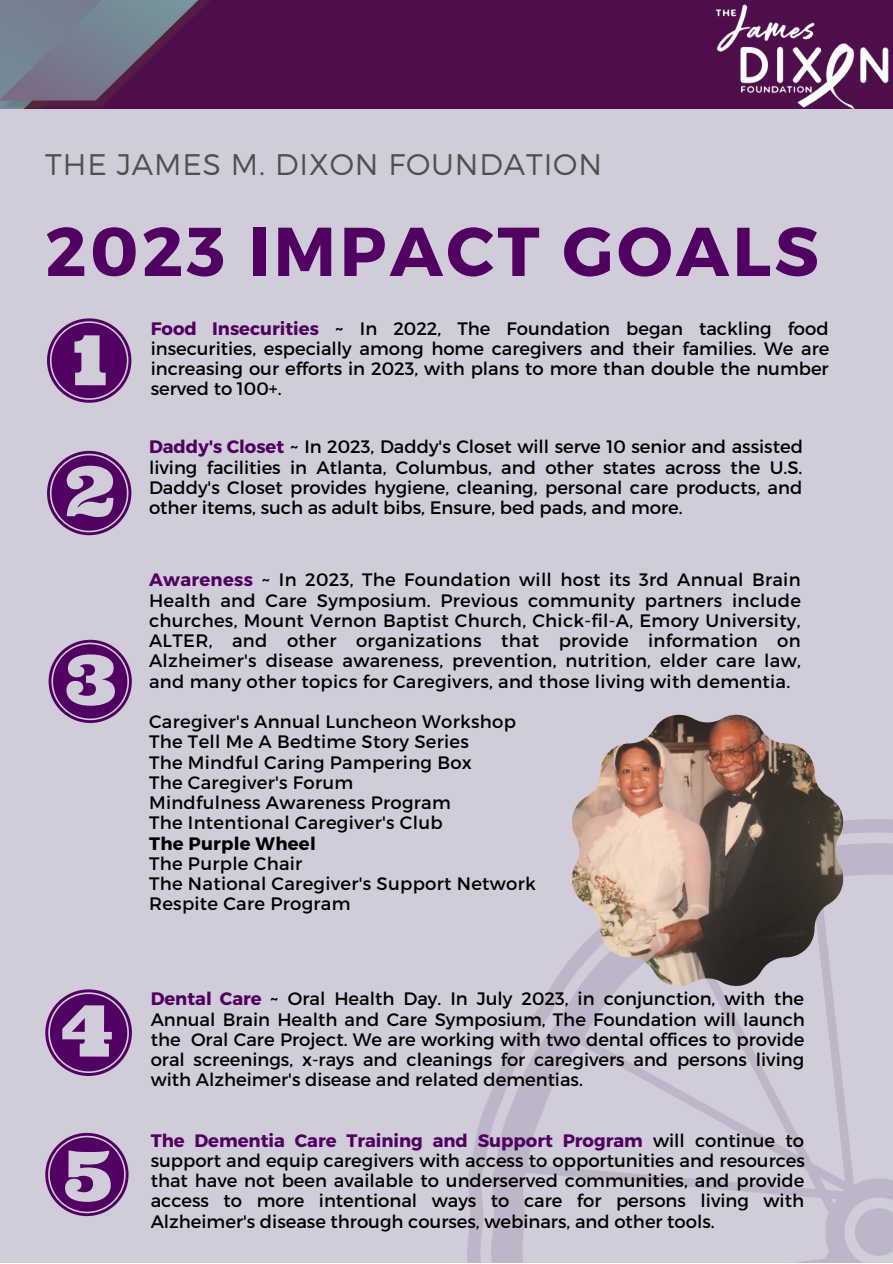
<style>
.page{position:relative;width:893px;height:1264px;background:#fff}
.page>*{position:absolute;margin:0;border:0;box-sizing:border-box;transform-origin:0 0}
.t1{font:700 68.85px "Montserrat";letter-spacing:.05em;color:#510161}
.t2{font:300 29.7px "Montserrat";letter-spacing:.03em;color:#4f4f4f}
.t3{font:18px/20.2px "Montserrat";letter-spacing:.015em;color:#000;text-align:justify}
.t4{font:700 18px "Montserrat";letter-spacing:.015em;color:#000}
.s1{font-weight:700;color:#510161}
</style>
<div class="page">
<div style="left:0;top:0;width:892px;height:1262px;background:#d1ccd9"></div>
<div style="left:0;top:0;width:892px;height:109px;background:#4e0e4c"></div>
<img style="left:0;top:0;width:209px;height:109px">
<svg style="left:47px;top:318px;width:84px;height:85px"></svg>
<svg style="left:47px;top:451px;width:84px;height:84px"></svg>
<svg style="left:49px;top:639px;width:83px;height:84px"></svg>
<svg style="left:45px;top:989px;width:87px;height:86px"></svg>
<svg style="left:45px;top:1132px;width:83px;height:84px"></svg>
<svg style="left:467px;top:819px;width:425px;height:443px"></svg>
<svg style="left:490px;top:843px;width:402px;height:419px"></svg>
<img style="left:572px;top:714px;width:271px;height:272px">
<img style="left:715px;top:4px;width:174px;height:105px">
<p class="t2" style="left:45px;top:146px;width:558px">THE JAMES M. DIXON FOUNDATION</p>
<p class="t1" style="left:45px;top:207px;width:775px">2023 IMPACT GOALS</p>
<p class="t3" style="left:151px;top:317px;width:680px"><span class="s1">Food Insecurities</span> ~ In 2022, The Foundation began tackling food insecurities, especially among home caregivers and their families. We are increasing our efforts in 2023, with plans to more than double the number served to 100+.</p>
<p class="t3" style="left:149px;top:436px;width:655px"><span class="s1">Daddy's Closet</span> ~ In 2023, Daddy's Closet will serve 10 senior and assisted living facilities in Atlanta, Columbus, and other states across the U.S.<br>Daddy's Closet provides hygiene, cleaning, personal care products, and other items, such as adult bibs, Ensure, bed pads, and more.</p>
<p class="t3" style="left:149px;top:569px;width:653px"><span class="s1">Awareness</span> ~ In 2023, The Foundation will host its 3rd Annual Brain Health and Care Symposium. Previous community partners include churches, Mount Vernon Baptist Church, Chick-fil-A, Emory University, ALTER, and other organizations that provide information on Alzheimer's disease awareness, prevention, nutrition, elder care law, and many other topics for Caregivers, and those living with dementia.</p>
<p class="t3" style="left:149px;top:710px;width:368px">Caregiver's Annual Luncheon Workshop</p>
<p class="t3" style="left:149px;top:731px;width:321px">The Tell Me A Bedtime Story Series</p>
<p class="t3" style="left:149px;top:751px;width:324px">The Mindful Caring Pampering Box</p>
<p class="t3" style="left:149px;top:771px;width:206px">The Caregiver's Forum</p>
<p class="t3" style="left:149px;top:791px;width:303px">Mindfulness Awareness Program</p>
<p class="t3" style="left:149px;top:811px;width:295px">The Intentional Caregiver's Club</p>
<p class="t4" style="left:149px;top:831px;width:168px">The Purple Wheel</p>
<p class="t3" style="left:149px;top:852px;width:155px">The Purple Chair</p>
<p class="t3" style="left:149px;top:872px;width:388px">The National Caregiver's Support Network</p>
<p class="t3" style="left:149px;top:892px;width:203px">Respite Care Program</p>
<p class="t3" style="left:151px;top:988px;width:655px"><span class="s1">Dental Care</span> ~ Oral Health Day. In July 2023, in conjunction, with the Annual Brain Health and Care Symposium, The Foundation will launch the Oral Care Project. We are working with two dental offices to provide oral screenings, x-rays and cleanings for caregivers and persons living with Alzheimer's disease and related dementias.</p>
<p class="t3" style="left:151px;top:1129px;width:655px"><span class="s1">The Dementia Care Training and Support Program</span> will continue to support and equip caregivers with access to opportunities and resources that have not been available to underserved communities, and provide access to more intentional ways to care for persons living with Alzheimer's disease through courses, webinars, and other tools.</p>
</div>
